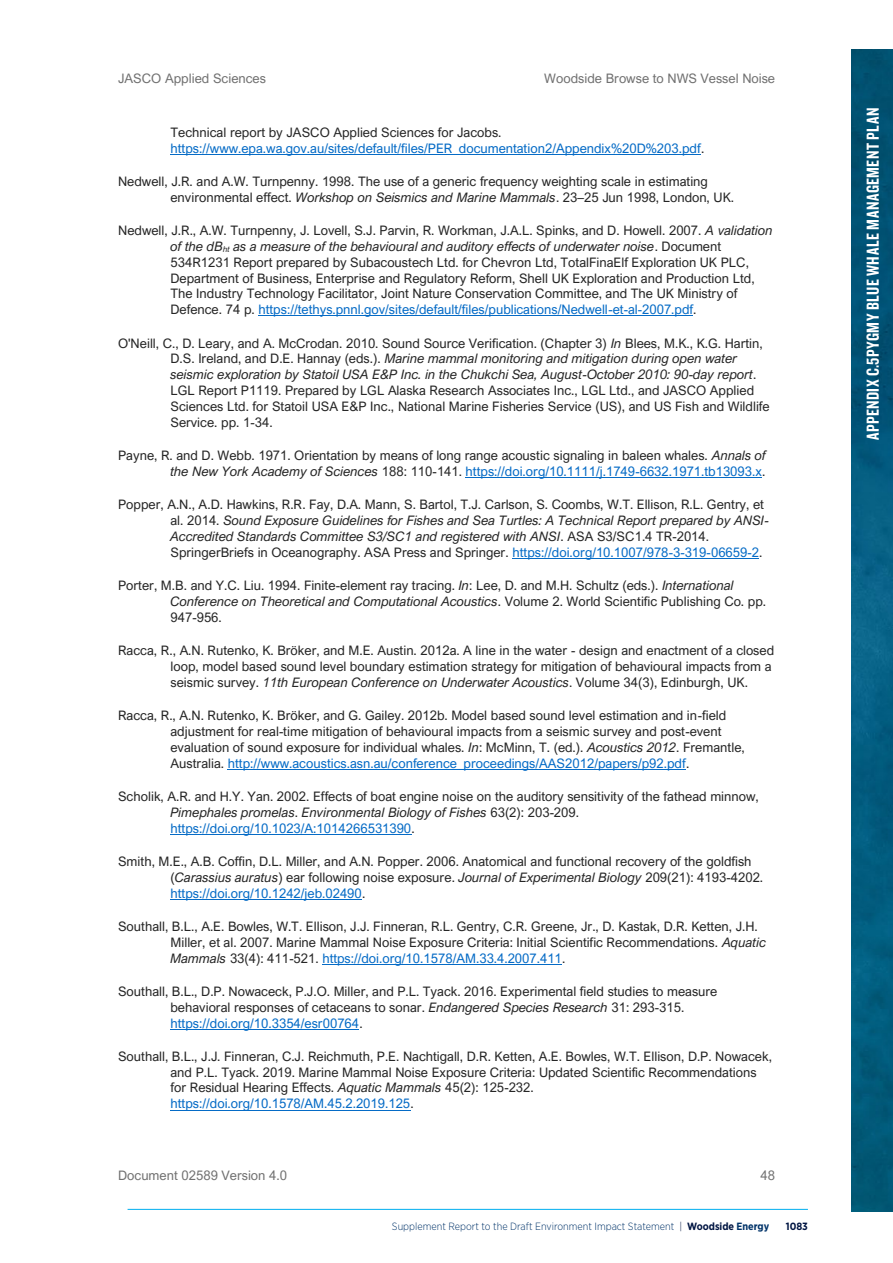
<style>
.page{position:relative;width:893px;height:1263px;background:#fff}
.page>*{position:absolute;margin:0;border:0;box-sizing:border-box;transform-origin:0 0}
.t1{font:18px "Knockout HTF49 Liteweight";letter-spacing:.03em;color:#fff}
.t2{font:13.05px/15.9px "Arial Nova";color:#262626}
.t3{font:13.05px/15.9px "Arial Nova";color:#056bc6}
.t4{font:13.05px "Arial Nova";color:#717171}
.t5{font:300 10.5px "Gotham Narrow";color:#003369}
.t6{font:700 10.5px "Gotham Narrow";color:#001542}
.s1{color:#262626}
.s2{font-style:italic}
.s3{font-style:italic;font-size:8.1px}
.s4{color:#056bc6}
.s5{color:#001542}
.s6{font-weight:700;color:#001542}
.s7{font-weight:700}
</style>
<div class="page">
<img style="left:852px;top:50px;width:41px;height:1161px">
<hr style="left:128px;top:1209px;width:680px;height:1px;background:#00aeef">
<hr style="left:170px;top:154px;width:531px;height:1px;background:#056bc6">
<hr style="left:258px;top:316px;width:435px;height:1px;background:#056bc6">
<hr style="left:466px;top:477px;width:296px;height:1px;background:#056bc6">
<hr style="left:513px;top:558px;width:246px;height:1px;background:#056bc6">
<hr style="left:228px;top:769px;width:458px;height:1px;background:#056bc6">
<hr style="left:170px;top:834px;width:242px;height:1px;background:#056bc6">
<hr style="left:170px;top:899px;width:192px;height:1px;background:#056bc6">
<hr style="left:322px;top:964px;width:240px;height:1px;background:#056bc6">
<hr style="left:170px;top:1029px;width:189px;height:1px;background:#056bc6">
<hr style="left:170px;top:1110px;width:241px;height:1px;background:#056bc6">
<p class="t4" style="left:118px;top:71px;width:149px">JASCO Applied Sciences</p>
<p class="t4" style="left:544px;top:71px;width:232px">Woodside Browse to NWS Vessel Noise</p>
<p class="t3" style="left:170px;top:124px;width:535px"><span class="s1">Technical report by JASCO Applied Sciences for Jacobs. </span>https://www.epa.wa.gov.au/sites/default/files/PER_documentation2/Appendix%20D%203.pdf<span class="s1">.</span></p>
<p class="t2" style="left:170px;top:173px;width:565px;text-indent:-52px">Nedwell, J.R. and A.W. Turnpenny. 1998. The use of a generic frequency weighting scale in estimating environmental effect. <span class="s2">Workshop on Seismics and Marine Mammals</span>. 23–25 Jun 1998, London, UK.</p>
<p class="t2" style="left:170px;top:223px;width:604px;text-indent:-52px">Nedwell, J.R., A.W. Turnpenny, J. Lovell, S.J. Parvin, R. Workman, J.A.L. Spinks, and D. Howell. 2007. <span class="s2">A validation of the dB</span><span class="s3">ht</span> <span class="s2">as a measure of the behavioural and auditory effects of underwater noise</span>. Document 534R1231 Report prepared by Subacoustech Ltd. for Chevron Ltd, TotalFinaElf Exploration UK PLC, Department of Business, Enterprise and Regulatory Reform, Shell UK Exploration and Production Ltd, The Industry Technology Facilitator, Joint Nature Conservation Committee, and The UK Ministry of Defence. 74 p. <span class="s4">https://tethys.pnnl.gov/sites/default/files/publications/Nedwell-et-al-2007.pdf</span>.</p>
<p class="t2" style="left:170px;top:335px;width:601px;text-indent:-52px">O'Neill, C., D. Leary, and A. McCrodan. 2010. Sound Source Verification. (Chapter 3) <span class="s2">In</span> Blees, M.K., K.G. Hartin, D.S. Ireland, and D.E. Hannay (eds.). <span class="s2">Marine mammal monitoring and mitigation during open water seismic exploration by Statoil USA E&amp;P Inc. in the Chukchi Sea, August-October 2010: 90-day report</span>.<br>LGL Report P1119. Prepared by LGL Alaska Research Associates Inc., LGL Ltd., and JASCO Applied Sciences Ltd. for Statoil USA E&amp;P Inc., National Marine Fisheries Service (US), and US Fish and Wildlife Service. pp. 1-34.</p>
<p class="t2" style="left:118px;top:447px;width:649px;text-align:right">Payne, R. and D. Webb. 1971. Orientation by means of long range acoustic signaling in baleen whales. <span class="s2">Annals of the New York Academy of Sciences</span> 188: 110-141. <span class="s4">https://doi.org/10.1111/j.1749-6632.1971.tb13093.x</span>.</p>
<p class="t2" style="left:170px;top:497px;width:600px;text-indent:-52px">Popper, A.N., A.D. Hawkins, R.R. Fay, D.A. Mann, S. Bartol, T.J. Carlson, S. Coombs, W.T. Ellison, R.L. Gentry, et al. 2014. <span class="s2">Sound Exposure Guidelines for Fishes and Sea Turtles: A Technical Report prepared by ANSI-Accredited Standards Committee S3/SC1 and registered with ANSI</span>. ASA S3/SC1.4 TR-2014.<br>SpringerBriefs in Oceanography. ASA Press and Springer. <span class="s4">https://doi.org/10.1007/978-3-319-06659-2</span>.</p>
<p class="t2" style="left:170px;top:577px;width:597px;text-indent:-52px">Porter, M.B. and Y.C. Liu. 1994. Finite-element ray tracing. <span class="s2">In</span>: Lee, D. and M.H. Schultz (eds.). <span class="s2">International<br>Conference on Theoretical and Computational Acoustics</span>. Volume 2. World Scientific Publishing Co. pp.<br>947-956.</p>
<p class="t2" style="left:170px;top:642px;width:605px;text-indent:-52px">Racca, R., A.N. Rutenko, K. Bröker, and M.E. Austin. 2012a. A line in the water - design and enactment of a closed loop, model based sound level boundary estimation strategy for mitigation of behavioural impacts from a seismic survey. <span class="s2">11th European Conference on Underwater Acoustics</span>. Volume 34(3), Edinburgh, UK.</p>
<p class="t2" style="left:170px;top:707px;width:576px;text-indent:-52px">Racca, R., A.N. Rutenko, K. Bröker, and G. Gailey. 2012b. Model based sound level estimation and in-field adjustment for real-time mitigation of behavioural impacts from a seismic survey and post-event evaluation of sound exposure for individual whales. <span class="s2">In</span>: McMinn, T. (ed.). <span class="s2">Acoustics 2012</span>. Fremantle, Australia. <span class="s4">http://www.acoustics.asn.au/conference_proceedings/AAS2012/papers/p92.pdf</span>.</p>
<p class="t2" style="left:170px;top:788px;width:590px;text-indent:-52px">Scholik, A.R. and H.Y. Yan. 2002. Effects of boat engine noise on the auditory sensitivity of the fathead minnow,<br><span class="s2">Pimephales promelas</span>. <span class="s2">Environmental Biology of Fishes</span> 63(2): 203-209. <span class="s4">https://doi.org/10.1023/A:1014266531390</span>.</p>
<p class="t2" style="left:170px;top:853px;width:594px;text-indent:-52px">Smith, M.E., A.B. Coffin, D.L. Miller, and A.N. Popper. 2006. Anatomical and functional recovery of the goldfish (<span class="s2">Carassius auratus</span>) ear following noise exposure. <span class="s2">Journal of Experimental Biology</span> 209(21): 4193-4202. <span class="s4">https://doi.org/10.1242/jeb.02490</span>.</p>
<p class="t2" style="left:170px;top:918px;width:597px;text-indent:-52px">Southall, B.L., A.E. Bowles, W.T. Ellison, J.J. Finneran, R.L. Gentry, C.R. Greene, Jr., D. Kastak, D.R. Ketten, J.H.<br>Miller, et al. 2007. Marine Mammal Noise Exposure Criteria: Initial Scientific Recommendations. <span class="s2">Aquatic<br>Mammals</span> 33(4): 411-521. <span class="s4">https://doi.org/10.1578/AM.33.4.2007.411</span>.</p>
<p class="t2" style="left:170px;top:983px;width:548px;text-indent:-52px">Southall, B.L., D.P. Nowaceck, P.J.O. Miller, and P.L. Tyack. 2016. Experimental field studies to measure behavioral responses of cetaceans to sonar. <span class="s2">Endangered Species Research</span> 31: 293-315. <span class="s4">https://doi.org/10.3354/esr00764</span>.</p>
<p class="t2" style="left:170px;top:1048px;width:603px;text-indent:-52px">Southall, B.L., J.J. Finneran, C.J. Reichmuth, P.E. Nachtigall, D.R. Ketten, A.E. Bowles, W.T. Ellison, D.P. Nowacek, and P.L. Tyack. 2019. Marine Mammal Noise Exposure Criteria: Updated Scientific Recommendations for Residual Hearing Effects. <span class="s2">Aquatic Mammals</span> 45(2): 125-232. <span class="s4">https://doi.org/10.1578/AM.45.2.2019.125</span>.</p>
<p class="t4" style="left:118px;top:1168px;width:170px">Document 02589 Version 4.0</p>
<p class="t4" style="left:761px;top:1168px;width:16px">48</p>
<p class="t5" style="left:392px;top:1219px;width:379px">Supplement Report to the Draft Environment Impact Statement <span class="s5">|</span> <span class="s6">Woodside</span> <span class="s7">Energy</span></p>
<p class="t6" style="left:786px;top:1219px;width:24px">1083</p>
<h1 class="t1" style="left:863px;top:440px;width:333px;rotate:-90deg">Appendix C.5Pygmy Blue Whale Management Plan</h1>
</div>
